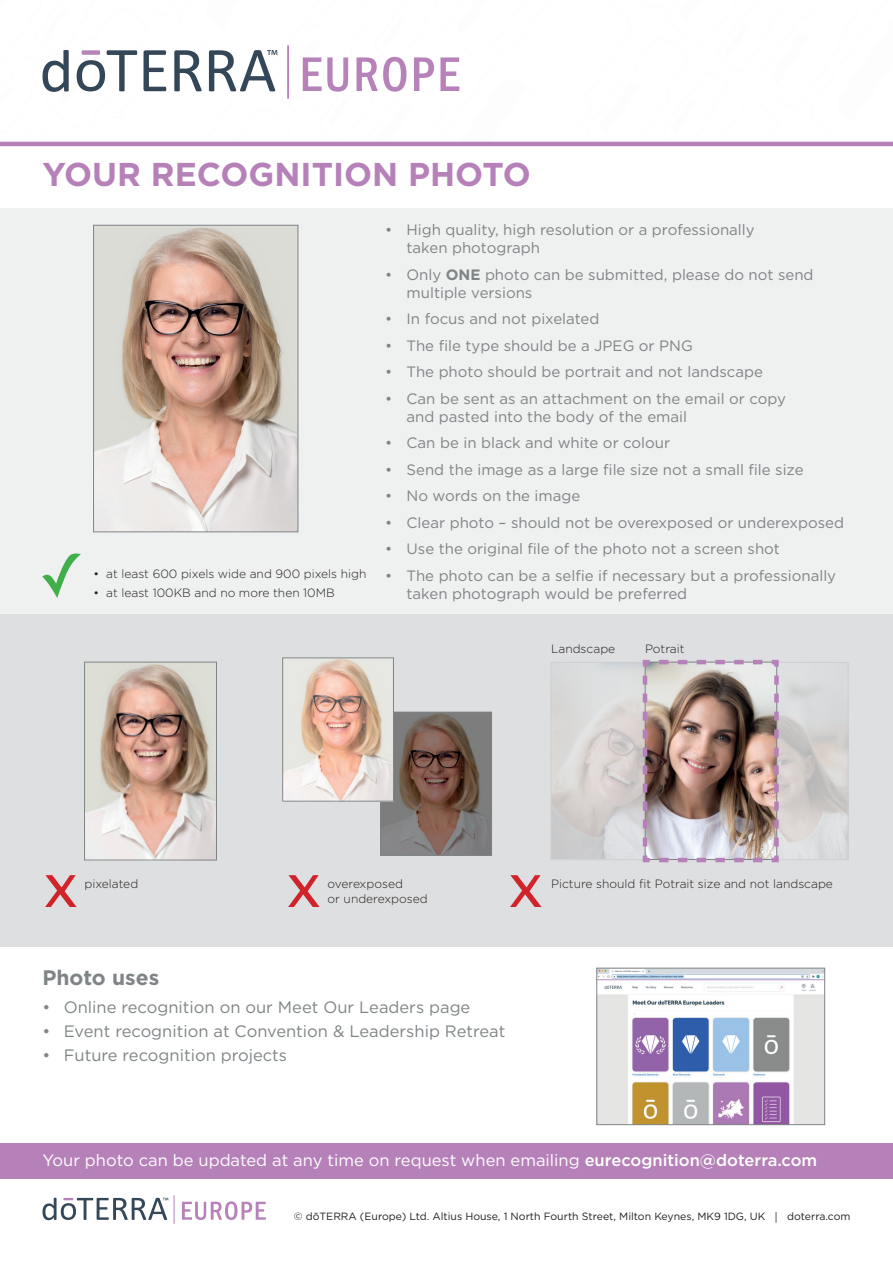
<style>
.page{position:relative;width:893px;height:1263px;background:#fff}
.page>*{position:absolute;margin:0;border:0;box-sizing:border-box;transform-origin:0 0}
.t1{font:60px "Lucida Grande";color:#d1232a}
.t2{font:60px "Lucida Grande";color:#40ae49}
.t3{font:700 33px "Gotham";color:#b681b9}
.t4{font:700 21px "Gotham";color:#7f8486}
.t5{font:16.5px "Gotham";color:#7f8486}
.t6{font:16.5px "Gotham";color:#fff}
.t7{font:15px/18px "Gotham";color:#7f8486}
.t8{font:300 12px/14.4px "Gotham";color:#231f20}
.t9{font:10.5px "Gotham";color:#231f20}
.s1{font-weight:700}
.s2{font-weight:500}
.s3{font-family:"Minion Pro"}
</style>
<div class="page">
<div style="left:0;top:208px;width:893px;height:739px;background:#eff0f0"></div>
<div style="left:0;top:614px;width:893px;height:333px;background:#dedfe0"></div>
<div style="left:0;top:1144px;width:893px;height:35px;background:#b681b9"></div>
<img style="left:553px;top:664px;width:293px;height:194px">
<img style="left:86px;top:664px;width:129px;height:194px">
<div style="left:84px;top:662px;width:133px;height:198px;border:1px solid #7f8486"></div>
<img style="left:382px;top:714px;width:108px;height:140px">
<div style="left:380px;top:712px;width:112px;height:144px;border:1px solid #7f8486"></div>
<img style="left:95px;top:227px;width:201px;height:303px">
<div style="left:93px;top:225px;width:205px;height:307px;border:1px solid #7f8486"></div>
<hr style="left:0;top:142px;width:893px;height:4px;background:#b681b9">
<svg style="left:0;top:50px;width:893px;height:92px"></svg>
<hr style="left:287px;top:45px;width:2px;height:54px;background:#b782b9">
<svg style="left:182px;top:1201px;width:84px;height:19px"></svg>
<svg style="left:43px;top:1198px;width:125px;height:22px"></svg>
<svg style="left:174px;top:1195px;width:1px;height:29px"></svg>
<img style="left:284px;top:659px;width:108px;height:140px">
<div style="left:282px;top:657px;width:112px;height:144px;border:1px solid #7f8486"></div>
<img style="left:599px;top:970px;width:224px;height:153px">
<div style="left:597px;top:968px;width:228px;height:157px;border:1px solid #7f8486"></div>
<img style="left:640px;top:659px;width:141px;height:204px">
<h2 class="t3" style="left:43px;top:153px;width:490px">YOUR RECOGNITION PHOTO</h2>
<h1 class="t2" style="left:39px;top:541px;width:47px">✓</h1>
<p class="t8" style="left:94px;top:566px;width:274px">• at least 600 pixels wide and 900 pixels high</p>
<p class="t8" style="left:94px;top:585px;width:243px">• at least 100KB and no more then 10MB</p>
<p class="t7" style="left:407px;top:220px;width:350px;text-indent:-21px">• High quality, high resolution or a professionally taken photograph</p>
<p class="t7" style="left:407px;top:265px;width:408px;text-indent:-21px">• Only <span class="s1">ONE</span> photo can be submitted, please do not send multiple versions</p>
<p class="t7" style="left:385px;top:309px;width:216px">• In focus and not pixelated</p>
<p class="t7" style="left:385px;top:336px;width:309px">• The file type should be a JPEG or PNG</p>
<p class="t7" style="left:385px;top:362px;width:379px">• The photo should be portrait and not landscape</p>
<p class="t7" style="left:407px;top:389px;width:381px;text-indent:-21px">• Can be sent as an attachment on the email or copy and pasted into the body of the email</p>
<p class="t7" style="left:385px;top:433px;width:286px">• Can be in black and white or colour</p>
<p class="t7" style="left:385px;top:460px;width:420px">• Send the image as a large file size not a small file size</p>
<p class="t7" style="left:385px;top:486px;width:197px">• No words on the image</p>
<p class="t7" style="left:385px;top:513px;width:460px">• Clear photo – should not be overexposed or underexposed</p>
<p class="t7" style="left:385px;top:540px;width:396px">• Use the original file of the photo not a screen shot</p>
<p class="t7" style="left:385px;top:566px;width:452px">• The photo can be a selfie if necessary but a professionally</p>
<p class="t7" style="left:407px;top:584px;width:282px">taken photograph would be preferred</p>
<p class="t8" style="left:551px;top:641px;width:66px">Landscape</p>
<p class="t8" style="left:645px;top:641px;width:41px">Potrait</p>
<h1 class="t1" style="left:43px;top:851px;width:38px">x</h1>
<h1 class="t1" style="left:286px;top:851px;width:38px">x</h1>
<h1 class="t1" style="left:507px;top:851px;width:38px">x</h1>
<p class="t8" style="left:85px;top:876px;width:55px">pixelated</p>
<p class="t8" style="left:328px;top:876px;width:102px">overexposed<br>or underexposed</p>
<p class="t8" style="left:551px;top:876px;width:283px">Picture should fit Potrait size and not landscape</p>
<h3 class="t4" style="left:43px;top:963px;width:118px">Photo uses</h3>
<p class="t5" style="left:43px;top:996px;width:429px">• Online recognition on our Meet Our Leaders page</p>
<p class="t5" style="left:43px;top:1021px;width:464px">• Event recognition at Convention &amp; Leadership Retreat</p>
<p class="t5" style="left:43px;top:1045px;width:246px">• Future recognition projects</p>
<p class="t6" style="left:43px;top:1149px;width:776px">Your photo can be updated at any time on request when emailing <span class="s2">eurecognition@doterra.com</span></p>
<p class="t9" style="left:294px;top:1210px;width:558px">© dōTERRA (Europe) Ltd. Altius House, 1 North Fourth Street, Milton Keynes, MK9 1DG, UK <span class="s3">|</span> doterra.com</p>
</div>
